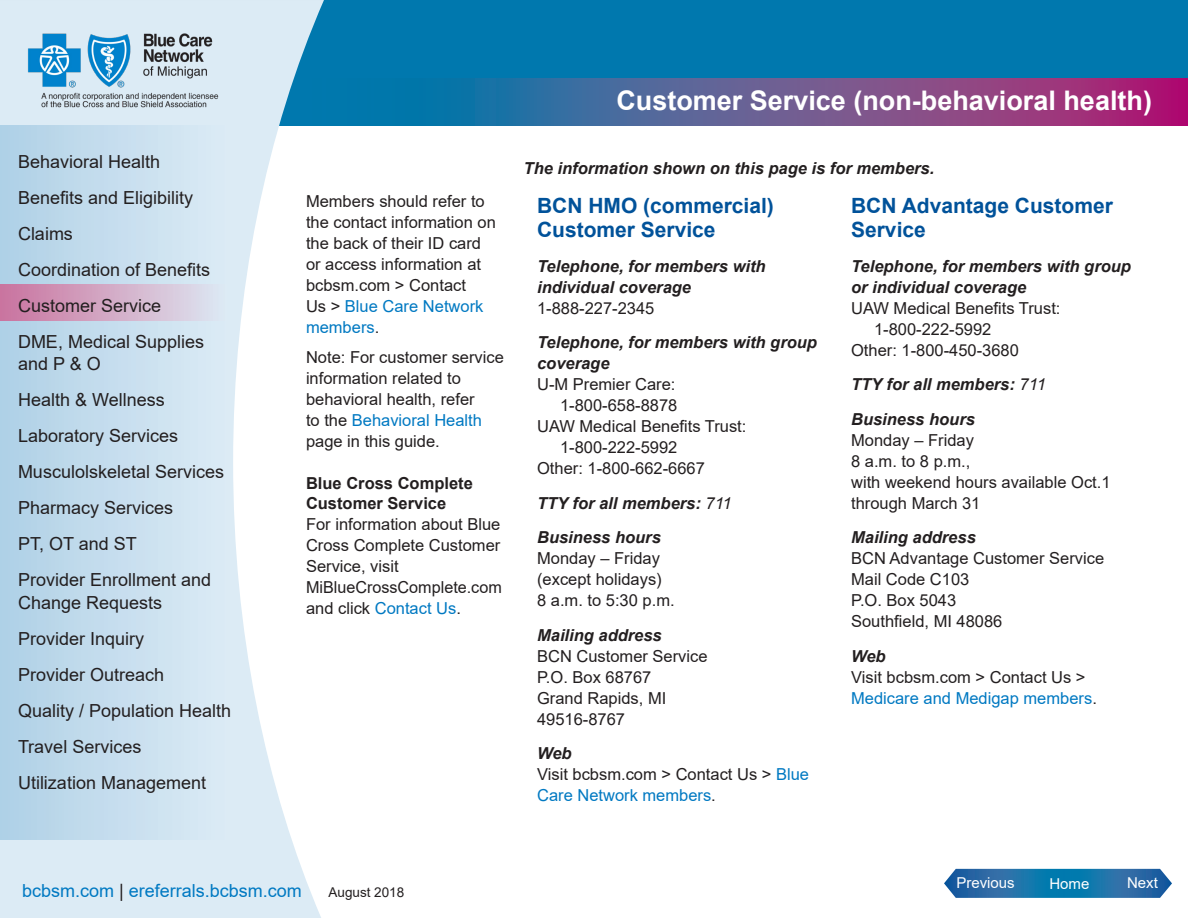
<style>
.page{position:relative;width:1188px;height:918px;background:#fff}
.page>*{position:absolute;margin:0;border:0;box-sizing:border-box;transform-origin:0 0}
.t1{font:700 27px "Arial";color:#fff}
.t2{font:700 21px/24px "Arial";color:#01529a}
.t3{font:18px/36px "Arial";color:#231f20}
.t4{font:18px "Arial";color:#0079c2}
.t5{font:16.5px/21px "Arial";color:#231f20}
.t6{font:italic 700 16.5px/21px "Arial";color:#231f20}
.t7{font:700 16.5px/19.5px "Arial";color:#231f20}
.t8{font:15px "Arial";color:#fff}
.t9{font:13.5px "Arial";color:#231f20}
.s1{color:#0079c2}
.s2{font-weight:400}
.s3{font-weight:700;font-style:italic}
.s4{color:#231f20}
</style>
<div class="page">
<div style="left:0;top:0;width:1188px;height:126px;background:#0078ae"></div>
<svg style="left:0;top:0;width:324px;height:918px;fill:#dcebf5"></svg>
<img style="left:23px;top:28px;width:202px;height:84px">
<div style="left:0;top:126px;width:230px;height:714px;background:linear-gradient(to right,#afd0e6,#dcebf5)"></div>
<svg style="left:304px;top:78px;width:884px;height:48px"></svg>
<div style="left:0;top:284px;width:226px;height:36px;background:linear-gradient(to right,#ca729d,#dde8f3)"></div>
<svg style="left:944px;top:869px;width:228px;height:29px;background:#2876ac"></svg>
<p class="t3" style="left:18px;top:143px;width:194px">Behavioral Health<br>Benefits and Eligibility<br>Claims<br>Coordination of Benefits<br>Customer Service<br>DME, Medical Supplies</p>
<p class="t3" style="left:18px;top:346px;width:208px">and P &amp; O<br>Health &amp; Wellness<br>Laboratory Services<br>Musculolskeletal Services<br>Pharmacy Services<br>PT, OT and ST<br>Provider Enrollment and</p>
<p class="t3" style="left:18px;top:584px;width:215px">Change Requests<br>Provider Inquiry<br>Provider Outreach<br>Quality / Population Health<br>Travel Services<br>Utilization Management</p>
<p class="t5" style="left:306px;top:191px;width:191px">Members should refer to the contact information on the back of their ID card or access information at bcbsm.com &gt; Contact<br>Us &gt; <span class="s1">Blue Care Network members</span>.</p>
<p class="t5" style="left:306px;top:347px;width:199px">Note: For customer service information related to behavioral health, refer<br>to the <span class="s1">Behavioral Health </span>page in this guide.</p>
<p class="t7" style="left:306px;top:474px;width:168px">Blue Cross Complete<br>Customer Service</p>
<p class="t5" style="left:306px;top:513px;width:197px">For information about Blue<br>Cross Complete Customer<br>Service, visit<br>MiBlueCrossComplete.com and click <span class="s1">Contact Us</span>.</p>
<h1 class="t1" style="left:616px;top:82px;width:537px">Customer Service (non-behavioral health)</h1>
<p class="t6" style="left:524px;top:158px;width:412px">The information shown on this page is for members.</p>
<p class="t2" style="left:537px;top:194px;width:238px">BCN HMO (commercial)<br>Customer Service</p>
<p class="t6" style="left:537px;top:256px;width:230px">Telephone, for members with individual coverage</p>
<p class="t5" style="left:537px;top:297px;width:119px">1-888-227-2345</p>
<p class="t6" style="left:537px;top:333px;width:281px">Telephone, for members with group coverage</p>
<p class="t5" style="left:537px;top:374px;width:140px">U-M Premier Care:</p>
<p class="t5" style="left:560px;top:395px;width:119px">1-800-658-8878</p>
<p class="t5" style="left:537px;top:416px;width:211px">UAW Medical Benefits Trust:</p>
<p class="t5" style="left:560px;top:437px;width:119px">1-800-222-5992</p>
<p class="t5" style="left:537px;top:458px;width:169px">Other: 1-800-662-6667</p>
<p class="t6" style="left:537px;top:486px;width:196px;line-height:34.5px">TTY for all members: <span class="s2">711<br></span>Business hours</p>
<p class="t5" style="left:537px;top:548px;width:139px">Monday – Friday (except holidays)<br>8 a.m. to 5:30 p.m.</p>
<p class="t6" style="left:537px;top:625px;width:126px">Mailing address</p>
<p class="t5" style="left:537px;top:645px;width:172px">BCN Customer Service<br>P.O. Box 68767<br>Grand Rapids, MI<br>49516-8767</p>
<p class="t5" style="left:537px;top:743px;width:274px"><span class="s3">Web<br></span>Visit bcbsm.com &gt; Contact Us &gt; <span class="s1">Blue<br>Care Network members</span>.</p>
<p class="t2" style="left:851px;top:194px;width:263px">BCN Advantage Customer<br>Service</p>
<p class="t6" style="left:851px;top:256px;width:281px">Telephone, for members with group or individual coverage</p>
<p class="t5" style="left:851px;top:297px;width:211px">UAW Medical Benefits Trust:</p>
<p class="t5" style="left:874px;top:318px;width:119px">1-800-222-5992</p>
<p class="t5" style="left:851px;top:339px;width:169px">Other: 1-800-450-3680</p>
<p class="t6" style="left:851px;top:368px;width:196px;line-height:34.5px">TTY for all members: <span class="s2">711<br></span>Business hours</p>
<p class="t5" style="left:851px;top:429px;width:261px">Monday – Friday<br>8 a.m. to 8 p.m.,<br>with weekend hours available Oct.1 through March 31</p>
<p class="t6" style="left:851px;top:528px;width:126px">Mailing address</p>
<p class="t5" style="left:851px;top:548px;width:255px">BCN Advantage Customer Service<br>Mail Code C103<br>P.O. Box 5043<br>Southfield, MI 48086</p>
<p class="t6" style="left:851px;top:646px;width:36px">Web</p>
<p class="t5" style="left:851px;top:666px;width:247px">Visit bcbsm.com &gt; Contact Us &gt;<br><span class="s1">Medicare and Medigap members</span>.</p>
<p class="t4" style="left:22px;top:878px;width:281px">bcbsm.com <span class="s4">|</span> ereferrals.bcbsm.com</p>
<p class="t9" style="left:328px;top:883px;width:77px">August 2018</p>
<p class="t8" style="left:956px;top:872px;width:60px">Previous</p>
<p class="t8" style="left:1049px;top:873px;width:42px">Home</p>
<p class="t8" style="left:1127px;top:873px;width:32px">Next</p>
</div>
